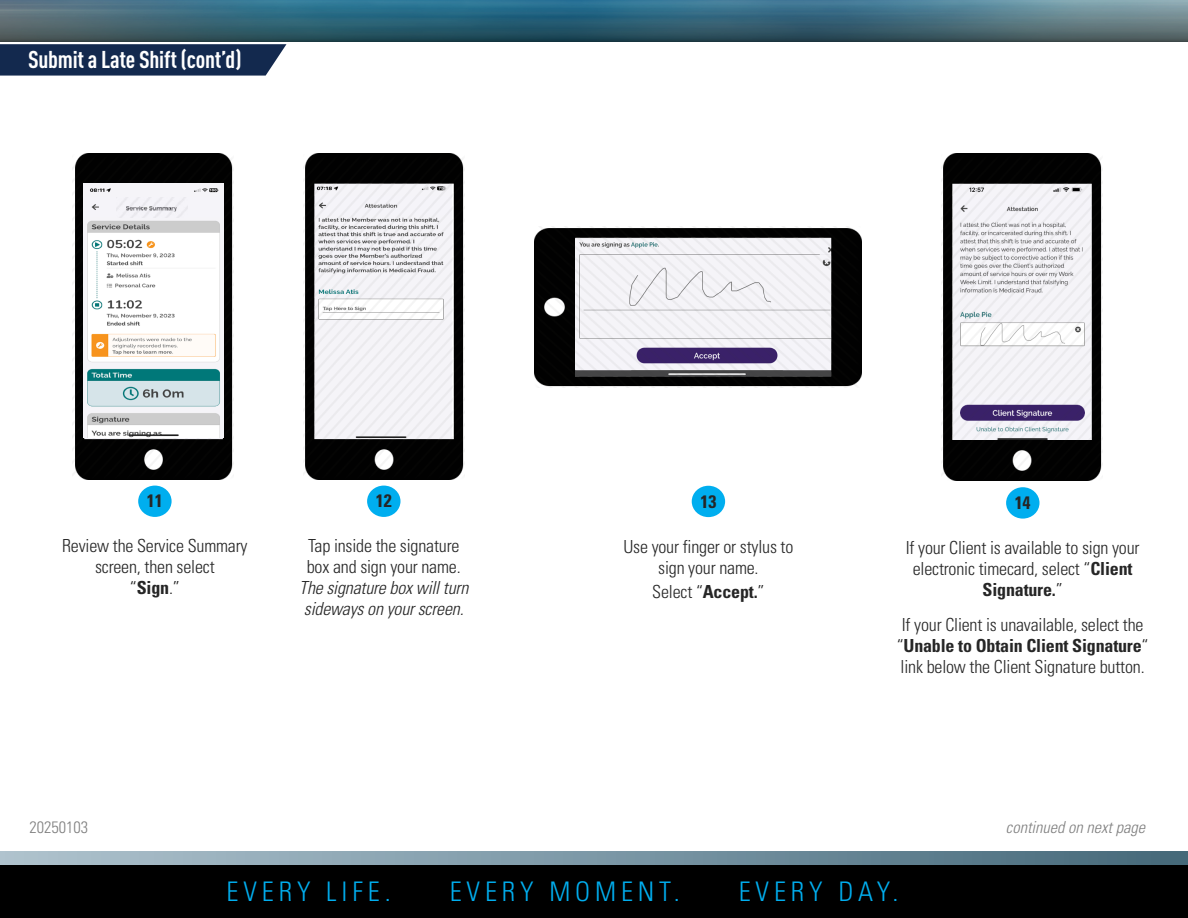
<style>
.page{position:relative;width:1188px;height:918px;background:#fff}
.page>*{position:absolute;margin:0;border:0;box-sizing:border-box;transform-origin:0 0}
.t1{font:300 condensed 27px "Univers";letter-spacing:.18em;color:#00aeef}
.t2{font:700 24px "DIN Cond";letter-spacing:-.01em;color:#fff}
.t3{font:300 condensed 18px/21px "Univers";letter-spacing:-.01em;color:#262626;text-align:center}
.t4{font:italic 300 condensed 18px/21px "Univers";letter-spacing:-.01em;color:#262626;text-align:center}
.t5{font:700 condensed 18px "Univers";letter-spacing:-.01em;color:#262626}
.t6{font:italic 300 condensed 16.5px "Univers";color:#808080}
.t7{font:300 condensed 16.5px "Univers";color:#808080}
.s1{font-weight:300}
.s2{font-style:normal}
.s3{font-weight:700}
</style>
<div class="page">
<div style="left:0;top:864px;width:1188px;height:54px;background:#000"></div>
<svg style="left:0;top:851px;width:1188px;height:13px;background:#7b96a5"></svg>
<svg style="left:0;top:0;width:1188px;height:42px;background:#3c6778"></svg>
<svg style="left:0;top:44px;width:286px;height:32px;background:#1f3457"></svg>
<img style="left:73px;top:153px;width:160px;height:327px">
<img style="left:304px;top:153px;width:160px;height:327px">
<div style="left:138px;top:486px;width:34px;height:31px;background:#00aeef;border-radius:50%"></div>
<div style="left:367px;top:486px;width:33px;height:31px;background:#00aeef;border-radius:50%"></div>
<img style="left:84px;top:184px;width:139px;height:254px">
<img style="left:117px;top:197px;width:70px;height:20px">
<img style="left:534px;top:227px;width:327px;height:160px">
<div style="left:692px;top:486px;width:33px;height:31px;background:#00aeef;border-radius:50%"></div>
<img style="left:942px;top:154px;width:160px;height:327px">
<div style="left:1006px;top:487px;width:34px;height:32px;background:#00aeef;border-radius:50%"></div>
<p class="t2" style="left:28px;top:45px;width:215px">Submit a Late Shift (cont’d)</p>
<p class="t5" style="left:147px;top:490px;width:17px">11</p>
<p class="t3" style="left:62px;top:536px;width:187px">Review the Service Summary screen, then select</p>
<p class="t5" style="left:130px;top:577px;width:51px"><span class="s1">“</span>Sign<span class="s1">.”</span></p>
<p class="t5" style="left:376px;top:490px;width:17px">12</p>
<p class="t4" style="left:299px;top:536px;width:171px"><span class="s2">Tap inside the signature box and sign your name.<br></span>The signature box will turn sideways on your screen.</p>
<p class="t5" style="left:701px;top:490px;width:17px">13</p>
<p class="t3" style="left:623px;top:536px;width:172px">Use your finger or stylus to sign your name.</p>
<p class="t3" style="left:652px;top:581px;width:114px">Select “<span class="s3">Accept.</span>”</p>
<p class="t5" style="left:1015px;top:492px;width:17px">14</p>
<p class="t3" style="left:906px;top:537px;width:235px">If your Client is available to sign your electronic timecard, select “<span class="s3">Client<br>Signature.</span>”</p>
<p class="t3" style="left:902px;top:614px;width:243px">If your Client is unavailable, select the</p>
<p class="t5" style="left:897px;top:634px;width:253px"><span class="s1">“</span>Unable to Obtain Client Signature<span class="s1">“</span></p>
<p class="t3" style="left:901px;top:656px;width:246px">link below the Client Signature button.</p>
<p class="t7" style="left:30px;top:817px;width:60px">20250103</p>
<p class="t6" style="left:1006px;top:817px;width:141px">continued on next page</p>
<p class="t1" style="left:227px;top:875px;width:166px">EVERY LIFE.</p>
<p class="t1" style="left:450px;top:875px;width:231px">EVERY MOMENT.</p>
<p class="t1" style="left:739px;top:875px;width:161px">EVERY DAY.</p>
</div>
